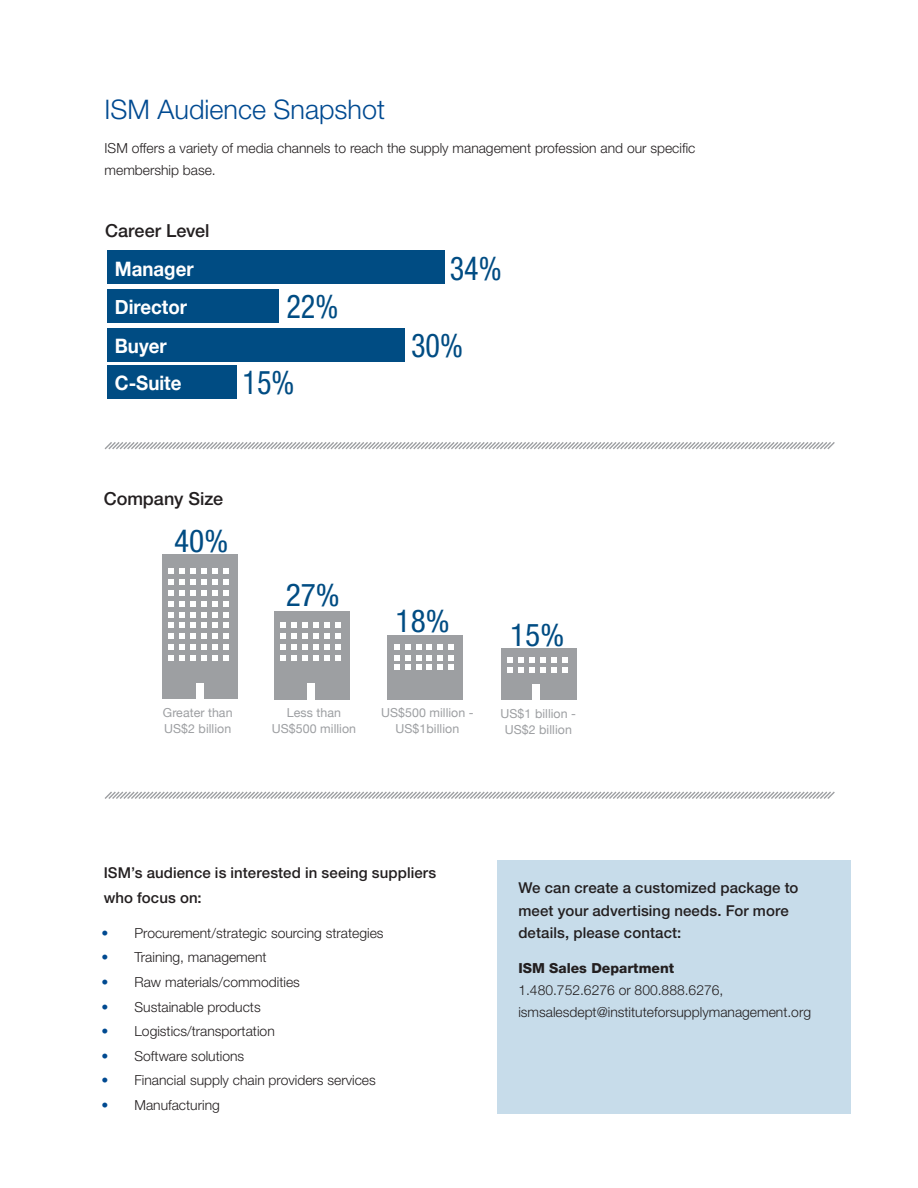
<style>
.page{position:relative;width:918px;height:1188px;background:#fff}
.page>*{position:absolute;margin:0;border:0;box-sizing:border-box;transform-origin:0 0}
.t1{font:condensed 32.85px "Helvetica Neue LT Std";color:#004c83;scale:.92 1}
.t2{font:condensed 31.5px "Helvetica Neue LT Std";color:#004c83}
.t3{font:300 27px "Helvetica Neue LT Std";color:#004a91}
.t4{font:700 19.8px "Helvetica Neue";color:#fff;scale:.94 1}
.t5{font:500 18px "Helvetica Neue";color:#231f20}
.t6{font:500 15px/22.5px "Helvetica Neue";letter-spacing:.005em;color:#231f20}
.t7{font:300 13.8px/21.6px "Helvetica Neue LT Std";color:#231f20}
.t8{font:800 13.8px "Helvetica Neue";color:#231f20}
.t9{font:12.3px/15.9px "Helvetica Neue";letter-spacing:.005em;color:#9d9fa2;text-align:center}
.s1{color:#004a91}
</style>
<div class="page">
<div style="left:107px;top:328px;width:298px;height:34px;background:#004c83"></div>
<div style="left:107px;top:365px;width:130px;height:34px;background:#004c83"></div>
<div style="left:107px;top:289px;width:171px;height:34px;background:#004c83"></div>
<div style="left:107px;top:251px;width:338px;height:33px;background:#004c83"></div>
<div style="left:274px;top:611px;width:76px;height:88px;background:#9d9fa2"></div>
<svg style="left:280px;top:622px;width:61px;height:6px"></svg>
<svg style="left:280px;top:634px;width:61px;height:26px"></svg>
<div style="left:307px;top:683px;width:8px;height:16px;background:#fff"></div>
<div style="left:388px;top:635px;width:75px;height:64px;background:#9d9fa2"></div>
<svg style="left:394px;top:644px;width:60px;height:26px"></svg>
<div style="left:501px;top:649px;width:75px;height:51px;background:#9d9fa2"></div>
<svg style="left:507px;top:658px;width:61px;height:15px"></svg>
<div style="left:533px;top:684px;width:7px;height:16px;background:#fff"></div>
<div style="left:162px;top:555px;width:75px;height:144px;background:#9d9fa2"></div>
<svg style="left:168px;top:591px;width:61px;height:5px"></svg>
<svg style="left:168px;top:568px;width:61px;height:17px"></svg>
<svg style="left:168px;top:634px;width:61px;height:26px"></svg>
<svg style="left:168px;top:602px;width:61px;height:26px"></svg>
<div style="left:196px;top:683px;width:8px;height:16px;background:#fff"></div>
<div style="left:497px;top:860px;width:353px;height:254px;background:#c7dcea"></div>
<svg style="left:104px;top:442px;width:731px;height:8px"></svg>
<svg style="left:105px;top:791px;width:730px;height:8px"></svg>
<h3 class="t3" style="left:105px;top:93px;width:282px">ISM Audience Snapshot</h3>
<p class="t7" style="left:105px;top:137px;width:592px">ISM offers a variety of media channels to reach the supply management profession and our specific membership base.</p>
<h3 class="t5" style="left:105px;top:219px;width:106px">Career Level</h3>
<h3 class="t4" style="left:115px;top:256px;width:85px">Manager</h3>
<h1 class="t1" style="left:450px;top:249px;width:58px">34%</h1>
<h3 class="t4" style="left:115px;top:295px;width:78px">Director</h3>
<h1 class="t1" style="left:286px;top:287px;width:58px">22%</h1>
<h3 class="t4" style="left:115px;top:334px;width:57px">Buyer</h3>
<h1 class="t1" style="left:411px;top:327px;width:58px">30%</h1>
<h3 class="t4" style="left:115px;top:371px;width:73px">C-Suite</h3>
<h1 class="t1" style="left:243px;top:364px;width:58px">15%</h1>
<h3 class="t5" style="left:104px;top:488px;width:121px">Company Size</h3>
<h2 class="t2" style="left:174px;top:523px;width:56px">40%</h2>
<p class="t9" style="left:163px;top:704px;width:71px;text-align:left">Greater than<br>US$2 billion</p>
<h2 class="t2" style="left:286px;top:576px;width:56px">27%</h2>
<h2 class="t2" style="left:396px;top:603px;width:56px">18%</h2>
<p class="t9" style="left:272px;top:704px;width:86px">Less than<br>US$500 million</p>
<p class="t9" style="left:381px;top:704px;width:94px">US$500 million -<br>US$1billion</p>
<h2 class="t2" style="left:510px;top:617px;width:56px">15%</h2>
<p class="t9" style="left:501px;top:706px;width:77px">US$1 billion -<br>US$2 billion</p>
<p class="t6" style="left:104px;top:860px;width:334px;line-height:25.5px">ISM’s audience is interested in seeing suppliers who focus on:</p>
<p class="t7" style="left:102px;top:922px;width:284px"><span class="s1">•</span> Procurement/strategic sourcing strategies</p>
<p class="t7" style="left:102px;top:946px;width:167px"><span class="s1">•</span> Training, management</p>
<p class="t7" style="left:102px;top:971px;width:200px"><span class="s1">•</span> Raw materials/commodities</p>
<p class="t7" style="left:102px;top:996px;width:161px"><span class="s1">•</span> Sustainable products</p>
<p class="t7" style="left:102px;top:1020px;width:175px"><span class="s1">•</span> Logistics/transportation</p>
<p class="t7" style="left:102px;top:1045px;width:144px"><span class="s1">•</span> Software solutions</p>
<p class="t7" style="left:102px;top:1069px;width:276px"><span class="s1">•</span> Financial supply chain providers services</p>
<p class="t7" style="left:102px;top:1094px;width:120px"><span class="s1">•</span> Manufacturing</p>
<p class="t6" style="left:518px;top:876px;width:282px">We can create a customized package to meet your advertising needs. For more details, please contact:</p>
<p class="t8" style="left:518px;top:960px;width:157px">ISM Sales Department</p>
<p class="t7" style="left:518px;top:979px;width:294px">1.480.752.6276 or 800.888.6276, ismsalesdept@instituteforsupplymanagement.org</p>
</div>
